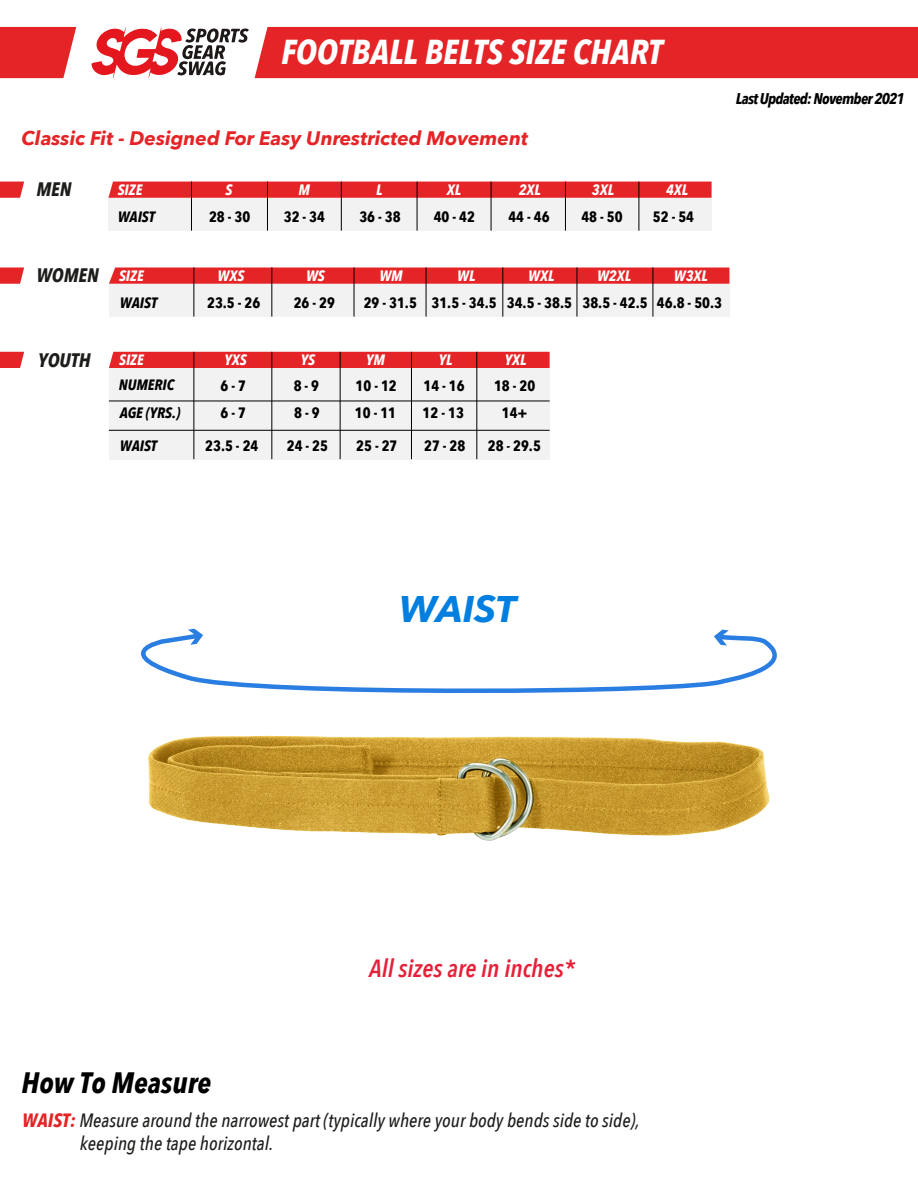
<style>
.page{position:relative;width:918px;height:1188px;background:#fff}
.page>*{position:absolute;margin:0;border:0;box-sizing:border-box;transform-origin:0 0}
.t1{font:italic 700 36.9px "Avenir Next";color:#007fe1}
.t2{font:italic 700 34.5px "Avenir Next Condensed";color:#fff}
.t3{font:italic 700 29.4px "Avenir Next Condensed";color:#000}
.t4{font:italic 600 24.75px "Avenir Next Condensed";color:#e5213a}
.t5{font:italic 700 19.5px "Avenir Next";color:#e52427}
.t6{font:italic 700 19.5px "Avenir Next Condensed";color:#1d1d1b}
.t7{font:italic 500 19.2px/23.1px "Avenir Next Condensed";color:#1d1d1b}
.t8{font:italic 700 15.6px "Avenir Next Condensed";letter-spacing:-.04em;color:#000}
.t9{font:700 15px/26.5px "Avenir Next Condensed";color:#000}
.t10{font:italic 700 15px "Avenir Next Condensed";color:#fff}
.t11{font:italic 700 15px/28.8px "Avenir Next Condensed";color:#000}
.s1{font-style:italic}
.s2{font-weight:700;color:#e52427}
</style>
<div class="page">
<svg style="left:0;top:27px;width:76px;height:51px;background:#e73538"></svg>
<div style="left:255px;top:27px;width:663px;height:51px;background:#e52427"></div>
<svg style="left:91px;top:27px;width:158px;height:51px"></svg>
<svg style="left:0;top:181px;width:24px;height:17px"></svg>
<div style="left:108px;top:198px;width:604px;height:32px;background:#f2f2f2"></div>
<svg style="left:108px;top:181px;width:604px;height:17px;background:#e52e31"></svg>
<hr style="left:191px;top:181px;width:1px;height:49px;background:#000">
<hr style="left:267px;top:181px;width:1px;height:49px;background:#000">
<hr style="left:341px;top:181px;width:1px;height:49px;background:#000">
<hr style="left:417px;top:181px;width:1px;height:49px;background:#000">
<hr style="left:491px;top:181px;width:1px;height:49px;background:#000">
<hr style="left:565px;top:181px;width:1px;height:49px;background:#000">
<hr style="left:639px;top:181px;width:1px;height:49px;background:#000">
<svg style="left:0;top:267px;width:24px;height:17px"></svg>
<div style="left:109px;top:284px;width:620px;height:32px;background:#f2f2f2"></div>
<svg style="left:109px;top:267px;width:620px;height:17px;background:#e42e31"></svg>
<hr style="left:194px;top:267px;width:1px;height:49px;background:#000">
<hr style="left:272px;top:267px;width:1px;height:49px;background:#000">
<hr style="left:354px;top:267px;width:1px;height:49px;background:#000">
<hr style="left:426px;top:267px;width:1px;height:49px;background:#000">
<hr style="left:503px;top:267px;width:1px;height:49px;background:#000">
<hr style="left:577px;top:267px;width:1px;height:49px;background:#000">
<hr style="left:653px;top:267px;width:1px;height:49px;background:#000">
<svg style="left:0;top:352px;width:24px;height:16px"></svg>
<div style="left:109px;top:368px;width:441px;height:91px;background:#f2f2f2"></div>
<div style="left:109px;top:352px;width:441px;height:16px;background:#e52427"></div>
<hr style="left:194px;top:352px;width:1px;height:107px;background:#000">
<hr style="left:272px;top:352px;width:1px;height:107px;background:#000">
<hr style="left:340px;top:352px;width:1px;height:107px;background:#000">
<hr style="left:411px;top:352px;width:1px;height:107px;background:#000">
<hr style="left:477px;top:352px;width:1px;height:107px;background:#000">
<hr style="left:109px;top:400px;width:441px;height:1px;background:#000">
<hr style="left:109px;top:430px;width:441px;height:1px;background:#000">
<img style="left:143px;top:628px;width:632px;height:213px">
<h2 class="t2" style="left:281px;top:30px;width:382px">FOOTBALL BELTS SIZE CHART</h2>
<h3 class="t5" style="left:22px;top:121px;width:508px">Classic Fit - Designed For Easy Unrestricted Movement</h3>
<h3 class="t6" style="left:36px;top:177px;width:37px">MEN</h3>
<p class="t10" style="left:118px;top:180px;width:26px">SIZE</p>
<p class="t10" style="left:225px;top:180px;width:8px">S</p>
<p class="t11" style="left:118px;top:202px;width:39px">WAIST</p>
<p class="t9" style="left:209px;top:203px;width:43px">28 - 30</p>
<p class="t10" style="left:519px;top:180px;width:24px">2XL</p>
<p class="t9" style="left:508px;top:203px;width:43px">44 - 46</p>
<p class="t10" style="left:299px;top:180px;width:13px">M</p>
<p class="t9" style="left:284px;top:203px;width:43px">32 - 34</p>
<p class="t10" style="left:376px;top:180px;width:8px">L</p>
<p class="t9" style="left:359px;top:203px;width:43px">36 - 38</p>
<p class="t10" style="left:447px;top:180px;width:16px">XL</p>
<p class="t9" style="left:434px;top:203px;width:43px">40 - 42</p>
<p class="t10" style="left:592px;top:180px;width:24px">3XL</p>
<p class="t9" style="left:581px;top:203px;width:43px">48 - 50</p>
<p class="t10" style="left:666px;top:180px;width:24px">4XL</p>
<p class="t9" style="left:653px;top:203px;width:43px">52 - 54</p>
<p class="t8" style="left:736px;top:89px;width:170px">Last Updated: November 2021</p>
<h3 class="t6" style="left:36px;top:263px;width:64px">WOMEN</h3>
<p class="t10" style="left:218px;top:266px;width:28px">WXS</p>
<p class="t9" style="left:207px;top:289px;width:55px">23.5 - 26</p>
<p class="t10" style="left:119px;top:266px;width:26px">SIZE</p>
<p class="t11" style="left:120px;top:288px;width:39px">WAIST</p>
<p class="t9" style="left:583px;top:289px;width:141px">38.5 - 42.5 46.8 - 50.3</p>
<p class="t10" style="left:306px;top:266px;width:20px">WS</p>
<p class="t9" style="left:294px;top:289px;width:43px">26 - 29</p>
<p class="t10" style="left:528px;top:266px;width:28px">WXL</p>
<p class="t10" style="left:597px;top:266px;width:35px">W2XL</p>
<p class="t10" style="left:674px;top:266px;width:35px">W3XL</p>
<p class="t9" style="left:507px;top:289px;width:67px">34.5 - 38.5</p>
<p class="t10" style="left:379px;top:266px;width:25px">WM</p>
<p class="t9" style="left:364px;top:289px;width:55px">29 - 31.5</p>
<p class="t10" style="left:457px;top:266px;width:20px">WL</p>
<p class="t9" style="left:432px;top:289px;width:67px">31.5 - 34.5</p>
<h3 class="t6" style="left:38px;top:348px;width:54px">YOUTH</h3>
<p class="t10" style="left:224px;top:350px;width:24px">YXS</p>
<p class="t9" style="left:221px;top:373px;width:27px">6 - 7<br>6 - 7</p>
<p class="t10" style="left:301px;top:350px;width:16px">YS</p>
<p class="t9" style="left:294px;top:373px;width:27px">8 - 9<br>8 - 9</p>
<p class="t10" style="left:366px;top:350px;width:20px">YM</p>
<p class="t9" style="left:355px;top:373px;width:43px">10 - 12<br>10 - 11</p>
<p class="t10" style="left:439px;top:350px;width:15px">YL</p>
<p class="t9" style="left:423px;top:373px;width:44px">14 - 16<br>12 - 13</p>
<p class="t10" style="left:505px;top:350px;width:23px">YXL</p>
<p class="t9" style="left:494px;top:373px;width:43px;text-align:center">18 - 20<br>14+</p>
<p class="t10" style="left:119px;top:350px;width:26px">SIZE</p>
<p class="t11" style="left:119px;top:369px;width:63px">NUMERIC<br>AGE (YRS.)</p>
<p class="t11" style="left:120px;top:431px;width:39px">WAIST</p>
<p class="t9" style="left:205px;top:432px;width:55px">23.5 - 24</p>
<p class="t9" style="left:287px;top:432px;width:43px">24 - 25</p>
<p class="t9" style="left:356px;top:432px;width:43px">25 - 27</p>
<p class="t9" style="left:424px;top:432px;width:43px">27 - 28</p>
<p class="t9" style="left:488px;top:432px;width:55px">28 <span class="s1">-</span> 29.5</p>
<p class="t9" style="left:119px;top:399px;width:18px">WI</p>
<h1 class="t1" style="left:399px;top:577px;width:119px">WAIST</h1>
<h3 class="t4" style="left:369px;top:952px;width:207px">All sizes are in inches*</h3>
<h3 class="t3" style="left:22px;top:1064px;width:191px">How To Measure</h3>
<p class="t7" style="left:80px;top:1108px;width:561px;text-indent:-58px"><span class="s2">WAIST:</span> Measure around the narrowest part (typically where your body bends side to side), keeping the tape horizontal.</p>
</div>
